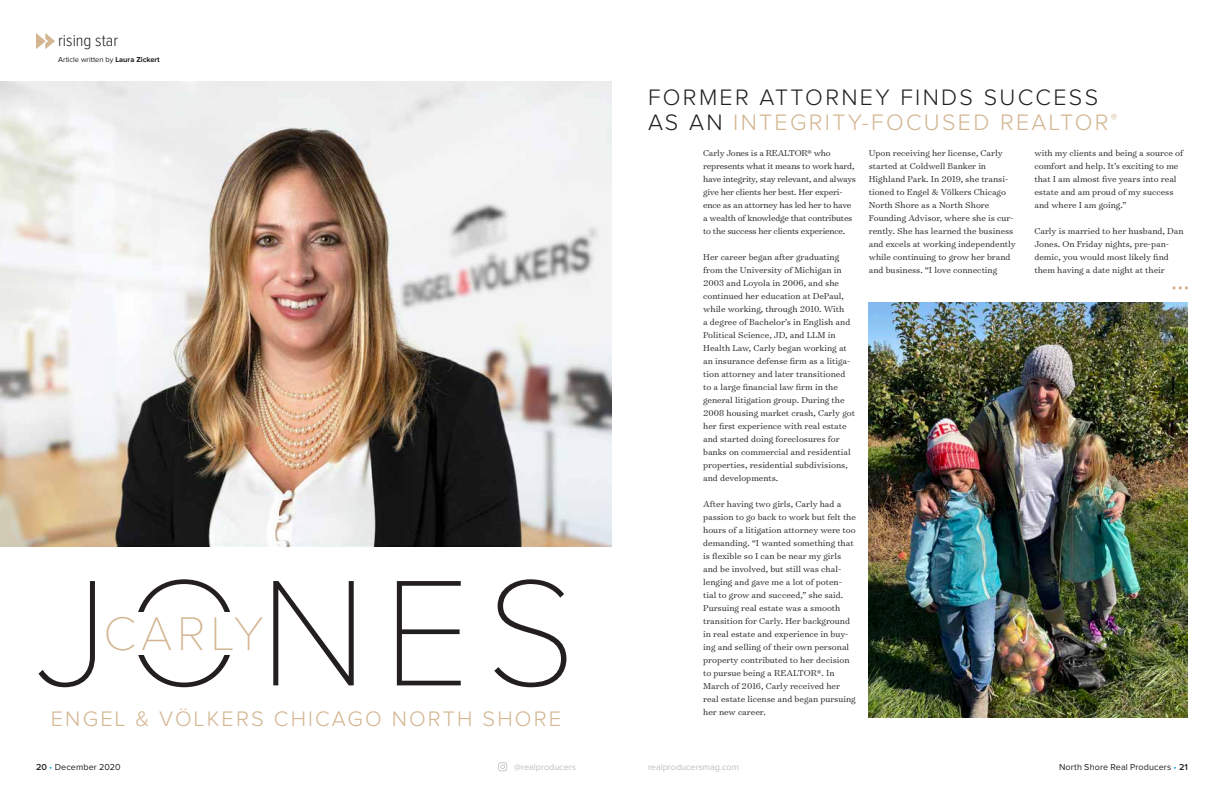
<style>
.page{position:relative;width:1224px;height:792px;background:#fff}
.page>*{position:absolute;margin:0;border:0;box-sizing:border-box;transform-origin:0 0}
.t1{font:100 156.4px "Proxima Nova T";letter-spacing:.1em;color:#231f20}
.t2{font:100 49px "Proxima Nova T";letter-spacing:.1em;color:#d3b591}
.t3{font:300 23.2px/25.3px "Proxima Nova";letter-spacing:.1em;color:#231f20}
.t4{font:300 21.8px "Proxima Nova";letter-spacing:.1em;color:#d3b591}
.t5{font:300 17px "Proxima Nova Cond";color:#231f20}
.t6{font:300 9.8px/13px "Surveyor Text";color:#231f20}
.t7{font:300 9.8px/13px "Surveyor Text";letter-spacing:-.02em;color:#231f20}
.t8{font:9px "Proxima Nova";letter-spacing:.01em;color:#231f20}
.t9{font:9px "Proxima Nova";color:#bcbec0}
.t10{font:7.5px "Proxima Nova";color:#231f20}
.s1{font-weight:700}
.s2{color:#d3b591}
.s3{font-weight:600}
.s4{color:#19a8e0}
</style>
<div class="page">
<svg style="left:498px;top:762px;width:9px;height:9px"></svg>
<img style="left:869px;top:302px;width:319px;height:415px">
<img style="left:0;top:82px;width:612px;height:465px">
<svg style="left:36px;top:33px;width:19px;height:16px"></svg>
<svg style="left:1173px;top:286px;width:15px;height:4px"></svg>
<h3 class="t5" style="left:58px;top:33px;width:61px">rising star</h3>
<p class="t10" style="left:58px;top:55px;width:103px">Article written by <span class="s1">Laura Zickert</span></p>
<h1 class="t1" style="left:36px;top:544px;width:542px">JONES</h1>
<h3 class="t4" style="left:51px;top:709px;width:512px">ENGEL &amp; VÖLKERS CHICAGO NORTH SHORE</h3>
<h2 class="t2" style="left:104px;top:606px;width:162px">CARLY</h2>
<h3 class="t3" style="left:648px;top:86px;width:471px">FORMER ATTORNEY FINDS SUCCESS<br>AS AN <span class="s2">INTEGRITY-FOCUSED REALTOR</span><sup>®</sup></h3>
<p class="t7" style="left:703px;top:147px;width:154px">Carly Jones is a REALTOR® who represents what it means to work hard, have integrity, stay relevant, and always give her clients her best. Her experi&shy;ence as an attorney has led her to have a wealth of knowledge that contributes to the success her clients experience.</p>
<p class="t6" style="left:703px;top:251px;width:153px">Her career began after graduating from the University of Michigan in 2003 and Loyola in 2006, and she continued her education at DePaul, while working, through 2010. With<br>a degree of Bachelor’s in English and Political Science, JD, and LLM in Health Law, Carly began working at an insurance defense firm as a litiga&shy;tion attorney and later transitioned to a large financial law firm in the general litigation group. During the 2008 housing market crash, Carly got her first experience with real estate and started doing foreclosures for banks on commercial and residential properties, residential subdivisions, and developments.</p>
<p class="t6" style="left:703px;top:498px;width:154px">After having two girls, Carly had a passion to go back to work but felt the hours of a litigation attorney were too demanding. “I wanted something that is flexible so I can be near my girls and be involved, but still was chal&shy;lenging and gave me a lot of poten&shy;tial to grow and succeed,” she said.<br>Pursuing real estate was a smooth transition for Carly. Her background in real estate and experience in buy&shy;ing and selling of their own personal property contributed to her decision to pursue being a REALTOR®. In March of 2016, Carly received her real estate license and began pursuing her new career.</p>
<p class="t6" style="left:869px;top:146px;width:148px">Upon receiving her license, Carly started at Coldwell Banker in Highland Park. In 2019, she transi&shy;tioned to Engel &amp; Völkers Chicago North Shore as a North Shore Founding Advisor, where she is cur&shy;rently. She has learned the business and excels at working independently while continuing to grow her brand and business. “I love connecting</p>
<p class="t6" style="left:1034px;top:146px;width:150px">with my clients and being a source of comfort and help. It’s exciting to me that I am almost five years into real estate and am proud of my success and where I am going.”</p>
<p class="t6" style="left:1034px;top:224px;width:151px">Carly is married to her husband, Dan Jones. On Friday nights, pre-pan&shy;demic, you would most likely find them having a date night at their</p>
<p class="t8" style="left:36px;top:762px;width:86px"><span class="s3">20</span> <span class="s4">•</span> December 2020</p>
<p class="t9" style="left:514px;top:762px;width:63px">@realproducers</p>
<p class="t9" style="left:648px;top:762px;width:92px">realproducersmag.com</p>
<p class="t8" style="left:1059px;top:762px;width:130px">North Shore Real Producers <span class="s4">•</span> <span class="s3">21</span></p>
</div>
